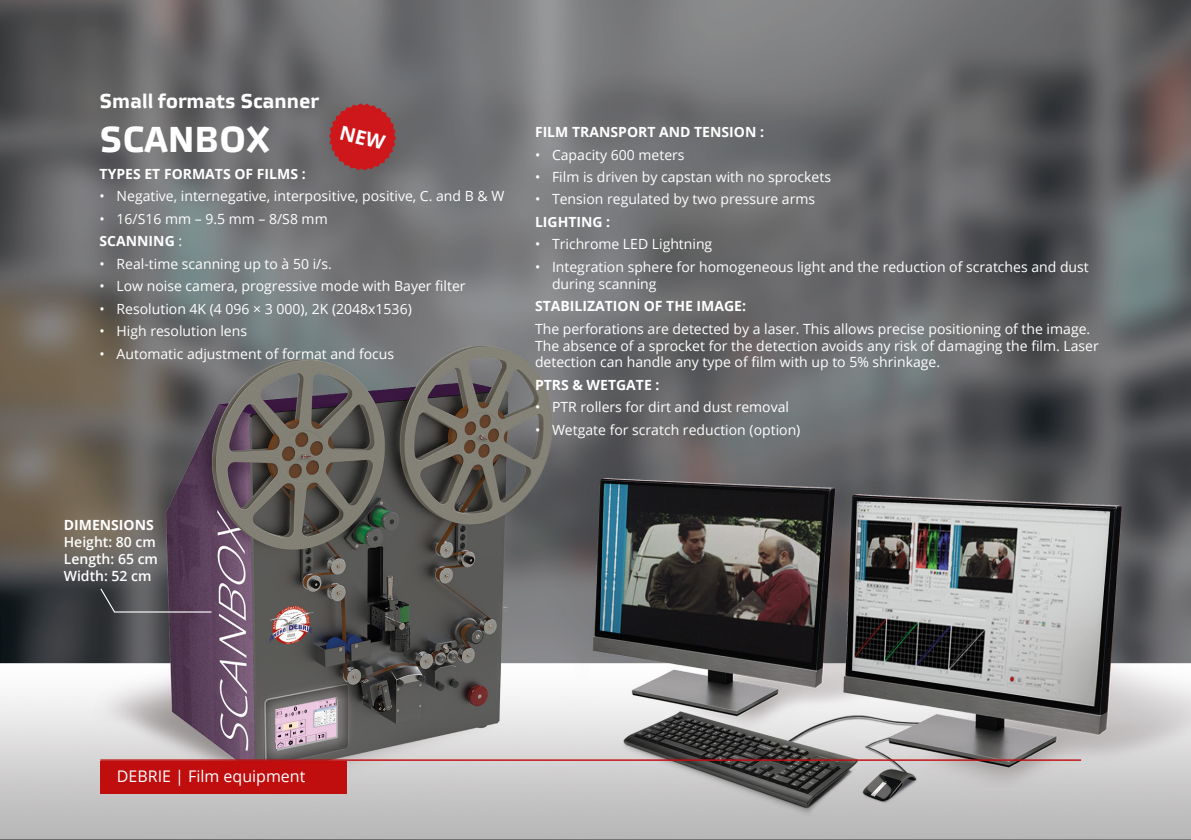
<style>
.page{position:relative;width:1191px;height:840px;background:#fff}
.page>*{position:absolute;margin:0;border:0;box-sizing:border-box;transform-origin:0 0}
.t1{font:700 36px "Vida 32 Pro";color:#fff}
.t2{font:700 20px "Vida 32 Pro";color:#fff}
.t3{font:16px "Open Sans";color:#fff}
.t4{font:14px/16.8px "Open Sans";color:#fff}
.t5{font:700 14px "Open Sans";color:#fff}
.t6{font:600 14px/16.8px "Open Sans";color:#fff}
.s1{font-weight:700}
</style>
<div class="page">
<img style="left:0;top:0;width:1191px;height:839px">
<hr style="left:100px;top:759px;width:981px;height:1px;background:#c00d0e">
<div style="left:100px;top:761px;width:247px;height:32px;background:#c00d0e"></div>
<svg style="left:99px;top:587px;width:114px;height:25px;background:#544b57"></svg>
<svg style="left:329px;top:103px;width:67px;height:67px;background:#b32c2f"></svg>
<h2 class="t2" style="left:100px;top:86px;width:221px">Small formats Scanner</h2>
<h1 class="t1" style="left:100px;top:112px;width:172px">SCANBOX</h1>
<p class="t5" style="left:100px;top:164px;width:208px">TYPES ET FORMATS OF FILMS :</p>
<p class="t4" style="left:100px;top:187px;width:406px">• Negative, internegative, interpositive, positive, C. and B &amp; W</p>
<p class="t4" style="left:100px;top:207px;width:230px;line-height:22.4px">• 16/S16 mm – 9.5 mm – 8/S8 mm<br><span class="s1">SCANNING</span> :</p>
<p class="t4" style="left:100px;top:255px;width:234px">• Real-time scanning up to à 50 i/s.</p>
<p class="t4" style="left:100px;top:277px;width:367px">• Low noise camera, progressive mode with Bayer filter</p>
<p class="t4" style="left:100px;top:300px;width:314px">• Resolution 4K (4 096 × 3 000), 2K (2048x1536)</p>
<p class="t4" style="left:100px;top:322px;width:149px">• High resolution lens</p>
<p class="t4" style="left:100px;top:345px;width:296px">• Automatic adjustment of format and focus</p>
<p class="t5" style="left:535px;top:122px;width:230px">FILM TRANSPORT AND TENSION :</p>
<p class="t4" style="left:535px;top:145px;width:151px">• Capacity 600 meters</p>
<p class="t4" style="left:535px;top:168px;width:297px">• Film is driven by capstan with no sprockets</p>
<p class="t4" style="left:535px;top:190px;width:282px">• Tension regulated by two pressure arms</p>
<p class="t5" style="left:535px;top:212px;width:77px">LIGHTING :</p>
<p class="t4" style="left:535px;top:235px;width:179px">• Trichrome LED Lightning</p>
<p class="t4" style="left:552px;top:258px;width:538px;text-indent:-17px">• Integration sphere for homogeneous light and the reduction of scratches and dust during scanning</p>
<p class="t5" style="left:535px;top:296px;width:212px">STABILIZATION OF THE IMAGE:</p>
<p class="t4" style="left:535px;top:320px;width:565px">The perforations are detected by a laser. This allows precise positioning of the image.<br>The absence of a sprocket for the detection avoids any risk of damaging the film. Laser detection can handle any type of film with up to 5% shrinkage.</p>
<p class="t5" style="left:535px;top:375px;width:126px">PTRS &amp; WETGATE :</p>
<p class="t4" style="left:535px;top:398px;width:256px">• PTR rollers for dirt and dust removal</p>
<p class="t4" style="left:535px;top:421px;width:267px">• Wetgate for scratch reduction (option)</p>
<p class="t5" style="left:64px;top:515px;width:92px">DIMENSIONS</p>
<p class="t6" style="left:64px;top:533px;width:96px">Height: 80 cm<br>Length: 65 cm<br>Width: 52 cm</p>
<p class="t3" style="left:117px;top:764px;width:190px">DEBRIE | Film equipment</p>
</div>
